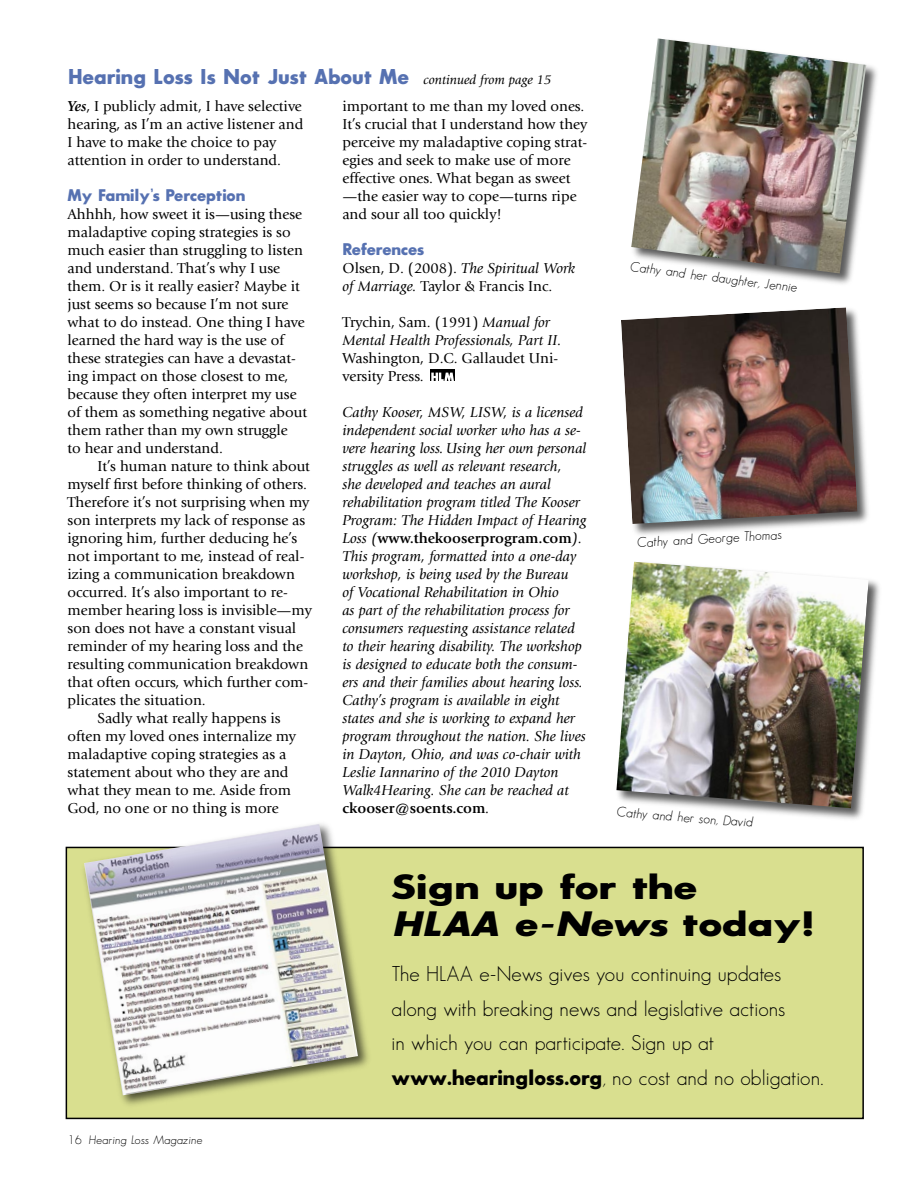
<style>
.page{position:relative;width:918px;height:1188px;background:#fff}
.page>*{position:absolute;margin:0;border:0;box-sizing:border-box;transform-origin:0 0}
.t1{font:700 34.5px/37.5px "Sans Serif FLF";color:#000;scale:1.25 1}
.t2{font:21px/34.5px "Sans Serif FLF";color:#000}
.t3{font:700 21px "Sans Serif FLF";color:#5671b1}
.t4{font:700 16.5px "Sans Serif FLF";color:#5671b1}
.t5{font:15px/18px "Giovanni";color:#000}
.t6{font:italic 15px/18px "Giovanni";color:#000}
.t7{font:italic 13.5px "Sans Serif FLF";color:#000}
.t8{font:italic 12px "Sans Serif FLF";color:#000}
.s1{font-family:"Giovanni";font-weight:400;font-style:italic;font-size:13.5px;color:#000}
.s2{font-weight:700;font-style:italic}
.s3{font-style:italic}
.s4{font-style:normal}
.s5{font-weight:700;font-style:normal}
.s6{font-weight:700}
</style>
<div class="page">
<div style="left:619px;top:306px;width:253px;height:232px;background:#000;opacity:.65"></div>
<img style="left:621px;top:307px;width:237px;height:217px">
<div style="left:629px;top:37px;width:251px;height:251px;background:#000;opacity:.65"></div>
<img style="left:631px;top:38px;width:235px;height:235px">
<div style="left:615px;top:560px;width:267px;height:262px;background:#000;opacity:.65"></div>
<img style="left:616px;top:562px;width:253px;height:246px">
<div style="left:66px;top:847px;width:797px;height:271px;background:#d9df8f"></div>
<div style="left:66px;top:847px;width:798px;height:272px;border:2px solid #000"></div>
<svg style="left:430px;top:369px;width:25px;height:12px"></svg>
<svg style="left:431px;top:373px;width:23px;height:8px"></svg>
<div style="left:80px;top:820px;width:292px;height:290px;background:#000;opacity:.65"></div>
<img style="left:84px;top:824px;width:274px;height:271px">
<h2 class="t3" style="left:68px;top:66px;width:485px">Hearing Loss Is Not Just About Me <span class="s1">continued from page 15</span></h2>
<p class="t5" style="left:68px;top:97px;width:237px"><span class="s2">Yes</span>, I publicly admit, I have selective hearing, as I’m an active listener and I have to make the choice to pay attention in order to understand.</p>
<p class="t4" style="left:68px;top:186px;width:179px">My Family’s Perception</p>
<p class="t5" style="left:68px;top:205px;width:241px">Ahhhh, how sweet it is—using these maladaptive coping strategies is so much easier than struggling to listen and understand. That’s why I use them. Or is it really easier? Maybe it just seems so because I’m not sure what to do instead. One thing I have learned the hard way is the use of these strategies can have a devastat&shy;ing impact on those closest to me, because they often interpret my use of them as something negative about them rather than my own struggle<br>to hear and understand.</p>
<p class="t5" style="left:98px;top:457px;width:214px">It’s human nature to think about</p>
<p class="t5" style="left:68px;top:475px;width:241px">myself first before thinking of others.</p>
<p class="t5" style="left:68px;top:493px;width:243px">Therefore it’s not surprising when my</p>
<p class="t5" style="left:68px;top:511px;width:239px">son interprets my lack of response as</p>
<p class="t5" style="left:68px;top:529px;width:231px">ignoring him, further deducing he’s</p>
<p class="t5" style="left:68px;top:547px;width:238px">not important to me, instead of real-</p>
<p class="t5" style="left:68px;top:565px;width:229px">izing a communication breakdown</p>
<p class="t5" style="left:68px;top:583px;width:222px">occurred. It’s also important to re-</p>
<p class="t5" style="left:68px;top:601px;width:246px">member hearing loss is invisible—my</p>
<p class="t5" style="left:68px;top:619px;width:230px">son does not have a constant visual</p>
<p class="t5" style="left:68px;top:637px;width:237px">reminder of my hearing loss and the</p>
<p class="t5" style="left:68px;top:655px;width:242px">resulting communication breakdown</p>
<p class="t5" style="left:68px;top:673px;width:242px">that often occurs, which further com-</p>
<p class="t5" style="left:68px;top:691px;width:140px">plicates the situation.</p>
<p class="t5" style="left:98px;top:709px;width:185px">Sadly what really happens is</p>
<p class="t5" style="left:68px;top:727px;width:230px">often my loved ones internalize my</p>
<p class="t5" style="left:68px;top:745px;width:220px">maladaptive coping strategies as a</p>
<p class="t5" style="left:68px;top:763px;width:223px">statement about who they are and</p>
<p class="t5" style="left:68px;top:781px;width:225px">what they mean to me. Aside from</p>
<p class="t5" style="left:68px;top:799px;width:213px">God, no one or no thing is more</p>
<p class="t5" style="left:342px;top:97px;width:246px">important to me than my loved ones.<br>It’s crucial that I understand how they perceive my maladaptive coping strat&shy;egies and seek to make use of more effective ones. What began as sweet —the easier way to cope—turns ripe and sour all too quickly!</p>
<p class="t4" style="left:342px;top:240px;width:83px">References</p>
<p class="t5" style="left:342px;top:259px;width:234px">Olsen, D. (2008). <span class="s3">The Spiritual Work of Marriage.</span> Taylor &amp; Francis Inc.</p>
<p class="t6" style="left:342px;top:313px;width:221px"><span class="s4">Trychin, Sam. (1991)</span> Manual for<br>Mental Health Professionals, Part II.</p>
<p class="t5" style="left:342px;top:349px;width:217px">Washington, D.C. Gallaudet Uni&shy;versity Press.</p>
<p class="t6" style="left:342px;top:403px;width:246px">Cathy Kooser, MSW, LISW, is a licensed independent social worker who has a se&shy;vere hearing loss. Using her own personal struggles as well as relevant research,<br>she developed and teaches an aural rehabilitation program titled The Kooser Program: The Hidden Impact of Hearing Loss (<span class="s5">www.thekooserprogram.com</span>).<br>This program, formatted into a one-day workshop, is being used by the Bureau<br>of Vocational Rehabilitation in Ohio<br>as part of the rehabilitation process for consumers requesting assistance related to their hearing disability. The workshop is designed to educate both the consum&shy;ers and their families about hearing loss.<br>Cathy’s program is available in eight states and she is working to expand her program throughout the nation. She lives in Dayton, Ohio, and was co-chair with Leslie Iannarino of the 2010 Dayton Walk4Hearing. She can be reached at <span class="s5">ckooser@soents.com</span>.</p>
<p class="t7" style="left:631px;top:259px;width:170px;rotate:7deg">Cathy and her daughter, Jennie</p>
<p class="t7" style="left:637px;top:535px;width:146px;rotate:-3deg">Cathy and George Thomas</p>
<p class="t7" style="left:617px;top:805px;width:138px;rotate:4deg">Cathy and her son, David</p>
<p class="t8" style="left:68px;top:1134px;width:136px"><span class="s4">16</span> Hearing Loss Magazine</p>
<h1 class="t1" style="left:392px;top:868px;width:340px">Sign up for the<br><span class="s3">HLAA e-News</span> today!</h1>
<h2 class="t2" style="left:392px;top:957px;width:434px">The HLAA e-News gives you continuing updates along with breaking news and legislative actions<br>in which you can participate. Sign up at <span class="s6">www.hearingloss.org</span>, no cost and no obligation.</h2>
</div>
